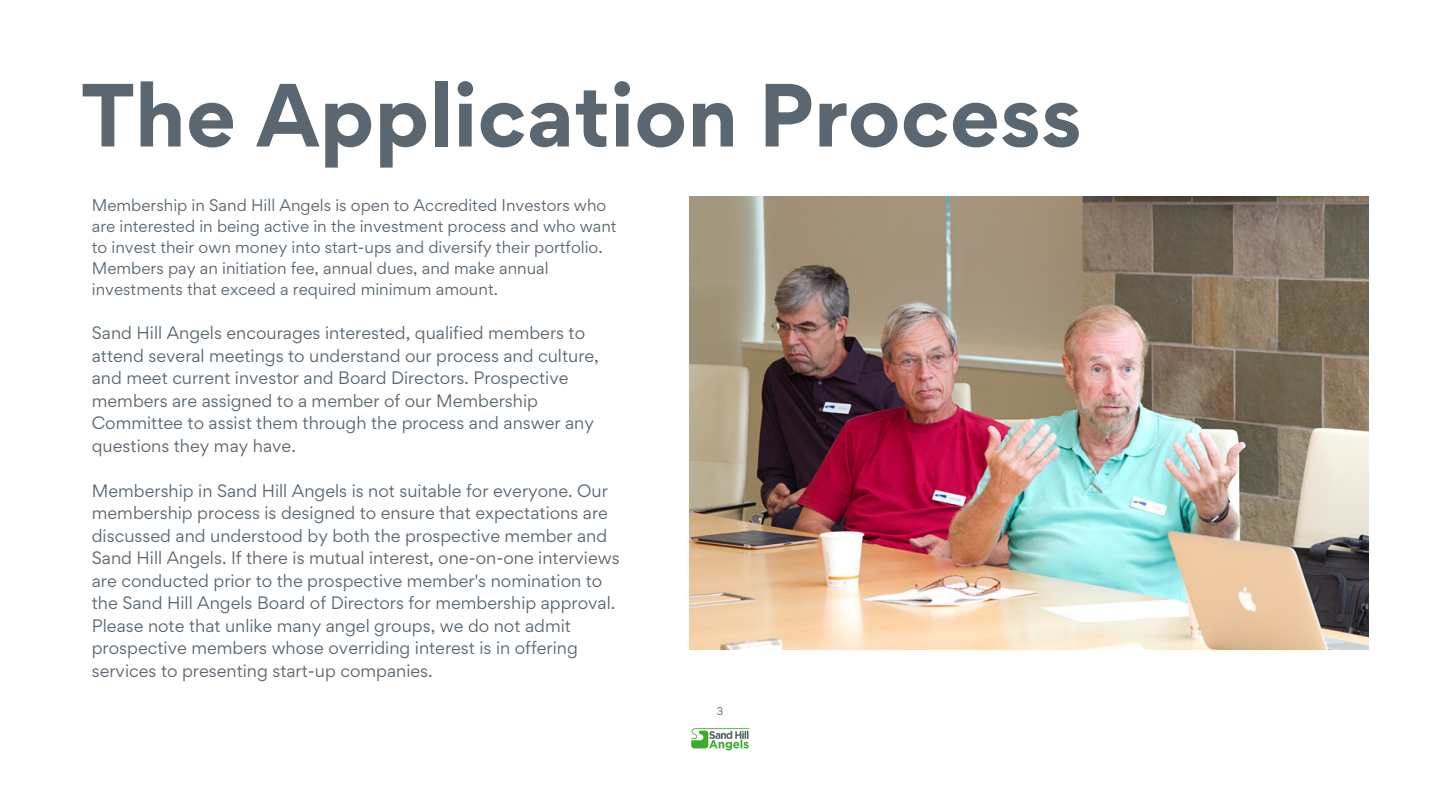
<style>
.page{position:relative;width:1440px;height:810px;background:#fff}
.page>*{position:absolute;margin:0;border:0;box-sizing:border-box;transform-origin:0 0}
.t1{font:700 80px "Gordita";color:#5a6771}
.t2{font:16.1px/22.5px "Gordita";color:#5a6771}
.t3{font:15.1px/21px "Gordita";color:#5a6771}
.t4{font:10px "Gordita";color:#5a6771}
</style>
<div class="page">
<img style="left:691px;top:728px;width:59px;height:23px">
<img style="left:689px;top:196px;width:680px;height:453px">
<p class="t1" style="left:81px;top:61px;width:1002px">The Application Process</p>
<p class="t3" style="left:92px;top:195px;width:526px">Membership in Sand Hill Angels is open to Accredited Investors who are interested in being active in the investment process and who want to invest their own money into start-ups and diversify their portfolio.<br>Members pay an initiation fee, annual dues, and make annual investments that exceed a required minimum amount.</p>
<p class="t2" style="left:92px;top:322px;width:509px">Sand Hill Angels encourages interested, qualified members to attend several meetings to understand our process and culture, and meet current investor and Board Directors. Prospective members are assigned to a member of our Membership Committee to assist them through the process and answer any questions they may have.</p>
<p class="t2" style="left:92px;top:479px;width:529px">Membership in Sand Hill Angels is not suitable for everyone. Our membership process is designed to ensure that expectations are discussed and understood by both the prospective member and Sand Hill Angels. If there is mutual interest, one-on-one interviews are conducted prior to the prospective member's nomination to the Sand Hill Angels Board of Directors for membership approval.</p>
<p class="t2" style="left:92px;top:614px;width:488px">Please note that unlike many angel groups, we do not admit prospective members whose overriding interest is in offering services to presenting start-up companies.</p>
<p class="t4" style="left:717px;top:705px;width:8px">3</p>
</div>
